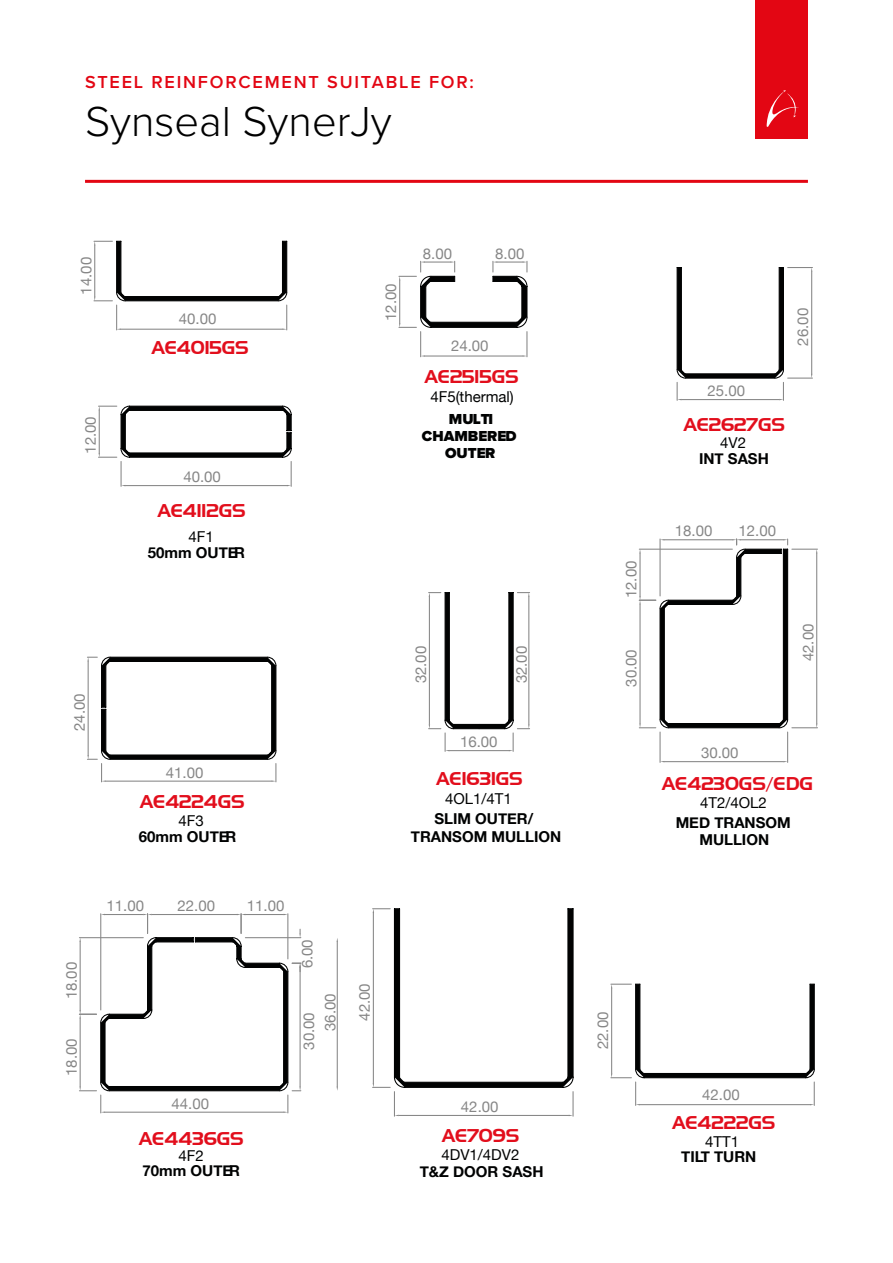
<style>
.page{position:relative;width:893px;height:1263px;background:#fff}
.page>*{position:absolute;margin:0;border:0;box-sizing:border-box;transform-origin:0 0}
.t1{font:300 43.5px "Proxima Nova";color:#000}
.t2{font:18px "Handel Gothic BT";color:#e20e1c}
.t3{font:600 18px "Proxima Nova";letter-spacing:.1em;color:#e30613}
.t4{font:15px "Helvetica Neue";color:#878787}
.t5{font:700 15px/17px "Helvetica Neue";color:#010202;text-align:center}
.t6{font:15px "Helvetica Neue";color:#010202}
.t7{font:900 15px/17px "Proxima Nova";color:#010202;text-align:center}
</style>
<div class="page">
<svg style="left:676px;top:267px;width:136px;height:133px"></svg>
<svg style="left:87px;top:656px;width:190px;height:126px"></svg>
<svg style="left:611px;top:983px;width:204px;height:122px"></svg>
<svg style="left:79px;top:914px;width:222px;height:199px"></svg>
<hr style="left:337px;top:942px;width:1px;height:144px;background:#878787">
<svg style="left:429px;top:592px;width:101px;height:159px"></svg>
<hr style="left:659px;top:732px;width:2px;height:30px;background:#878787">
<hr style="left:787px;top:732px;width:1px;height:30px;background:#878787">
<hr style="left:664px;top:761px;width:119px;height:1px;background:#878787">
<svg style="left:639px;top:539px;width:178px;height:190px"></svg>
<svg style="left:399px;top:261px;width:129px;height:96px"></svg>
<svg style="left:94px;top:241px;width:193px;height:89px"></svg>
<svg style="left:98px;top:405px;width:194px;height:81px"></svg>
<svg style="left:373px;top:908px;width:201px;height:208px"></svg>
<div style="left:755px;top:0;width:53px;height:138px;background:#e30613"></div>
<svg style="left:767px;top:90px;width:32px;height:37px"></svg>
<hr style="left:85px;top:180px;width:723px;height:3px;background:#e30613">
<p class="t3" style="left:85px;top:69px;width:390px">STEEL REINFORCEMENT SUITABLE FOR:</p>
<h1 class="t1" style="left:85px;top:89px;width:308px">Synseal SynerJy</h1>
<p class="t4" style="left:75px;top:295px;width:39px;rotate:-90deg">14.00</p>
<p class="t4" style="left:80px;top:454px;width:39px;rotate:-90deg">12.00</p>
<p class="t4" style="left:179px;top:308px;width:39px">40.00</p>
<p class="t2" style="left:152px;top:336px;width:99px">AE4015GS</p>
<p class="t4" style="left:183px;top:466px;width:39px">40.00</p>
<p class="t2" style="left:158px;top:500px;width:89px">AE4112GS</p>
<p class="t6" style="left:188px;top:526px;width:27px">4F1</p>
<p class="t5" style="left:148px;top:544px;width:99px">50mm OUTER</p>
<p class="t4" style="left:380px;top:321px;width:39px;rotate:-90deg">12.00</p>
<p class="t4" style="left:423px;top:242px;width:31px">8.00</p>
<p class="t4" style="left:495px;top:242px;width:31px">8.00</p>
<p class="t4" style="left:451px;top:335px;width:39px">24.00</p>
<p class="t2" style="left:425px;top:365px;width:95px">AE2515GS</p>
<p class="t6" style="left:430px;top:386px;width:85px">4F5(thermal)</p>
<p class="t7" style="left:422px;top:411px;width:96px">MULTI<br>CHAMBERED<br>OUTER</p>
<p class="t4" style="left:69px;top:731px;width:39px;rotate:-90deg">24.00</p>
<p class="t4" style="left:166px;top:761px;width:39px">41.00</p>
<p class="t2" style="left:140px;top:791px;width:106px">AE4224GS</p>
<p class="t6" style="left:178px;top:810px;width:27px">4F3</p>
<p class="t5" style="left:139px;top:828px;width:99px">60mm OUTER</p>
<p class="t4" style="left:61px;top:999px;width:39px;rotate:-90deg">18.00</p>
<p class="t4" style="left:61px;top:1076px;width:39px;rotate:-90deg">18.00</p>
<p class="t4" style="left:107px;top:895px;width:39px">11.00</p>
<p class="t4" style="left:178px;top:895px;width:39px">22.00</p>
<p class="t4" style="left:247px;top:895px;width:39px">11.00</p>
<p class="t4" style="left:296px;top:968px;width:31px;rotate:-90deg">6.00</p>
<p class="t4" style="left:298px;top:1050px;width:39px;rotate:-90deg">30.00</p>
<p class="t4" style="left:319px;top:1031px;width:39px;rotate:-90deg">36.00</p>
<p class="t4" style="left:172px;top:1093px;width:39px">44.00</p>
<p class="t2" style="left:139px;top:1127px;width:106px">AE4436GS</p>
<p class="t6" style="left:179px;top:1144px;width:27px">4F2</p>
<p class="t5" style="left:143px;top:1162px;width:99px">70mm OUTER</p>
<p class="t4" style="left:354px;top:1021px;width:39px;rotate:-90deg">42.00</p>
<p class="t4" style="left:410px;top:683px;width:39px;rotate:-90deg">32.00</p>
<p class="t4" style="left:511px;top:683px;width:39px;rotate:-90deg">32.00</p>
<p class="t4" style="left:460px;top:731px;width:39px">16.00</p>
<p class="t2" style="left:437px;top:768px;width:88px">AE1631GS</p>
<p class="t6" style="left:445px;top:787px;width:68px">4OL1/4T1</p>
<p class="t5" style="left:434px;top:811px;width:100px">SLIM OUTER/</p>
<p class="t5" style="left:411px;top:828px;width:152px">TRANSOM MULLION</p>
<p class="t4" style="left:461px;top:1096px;width:39px">42.00</p>
<p class="t2" style="left:442px;top:1124px;width:79px">AE709S</p>
<p class="t6" style="left:441px;top:1143px;width:79px">4DV1/4DV2</p>
<p class="t5" style="left:420px;top:1164px;width:125px">T&amp;Z DOOR SASH</p>
<p class="t4" style="left:620px;top:598px;width:39px;rotate:-90deg">12.00</p>
<p class="t4" style="left:620px;top:687px;width:39px;rotate:-90deg">30.00</p>
<p class="t4" style="left:792px;top:346px;width:39px;rotate:-90deg">26.00</p>
<p class="t4" style="left:707px;top:380px;width:39px">25.00</p>
<p class="t2" style="left:684px;top:413px;width:103px">AE2627GS</p>
<p class="t6" style="left:720px;top:432px;width:27px">4V2</p>
<p class="t5" style="left:699px;top:451px;width:71px">INT SASH</p>
<p class="t4" style="left:675px;top:520px;width:39px">18.00</p>
<p class="t4" style="left:739px;top:520px;width:39px">12.00</p>
<p class="t4" style="left:701px;top:742px;width:39px">30.00</p>
<p class="t4" style="left:797px;top:661px;width:39px;rotate:-90deg">42.00</p>
<p class="t2" style="left:662px;top:772px;width:152px">AE4230GS/EDG</p>
<p class="t6" style="left:700px;top:792px;width:68px">4T2/4OL2</p>
<p class="t5" style="left:676px;top:815px;width:117px">MED TRANSOM<br>MULLION</p>
<p class="t4" style="left:592px;top:1049px;width:39px;rotate:-90deg">22.00</p>
<p class="t4" style="left:702px;top:1083px;width:39px">42.00</p>
<p class="t2" style="left:672px;top:1112px;width:104px">AE4222GS</p>
<p class="t6" style="left:705px;top:1131px;width:35px">4TT1</p>
<p class="t5" style="left:681px;top:1149px;width:77px">TILT TURN</p>
</div>
